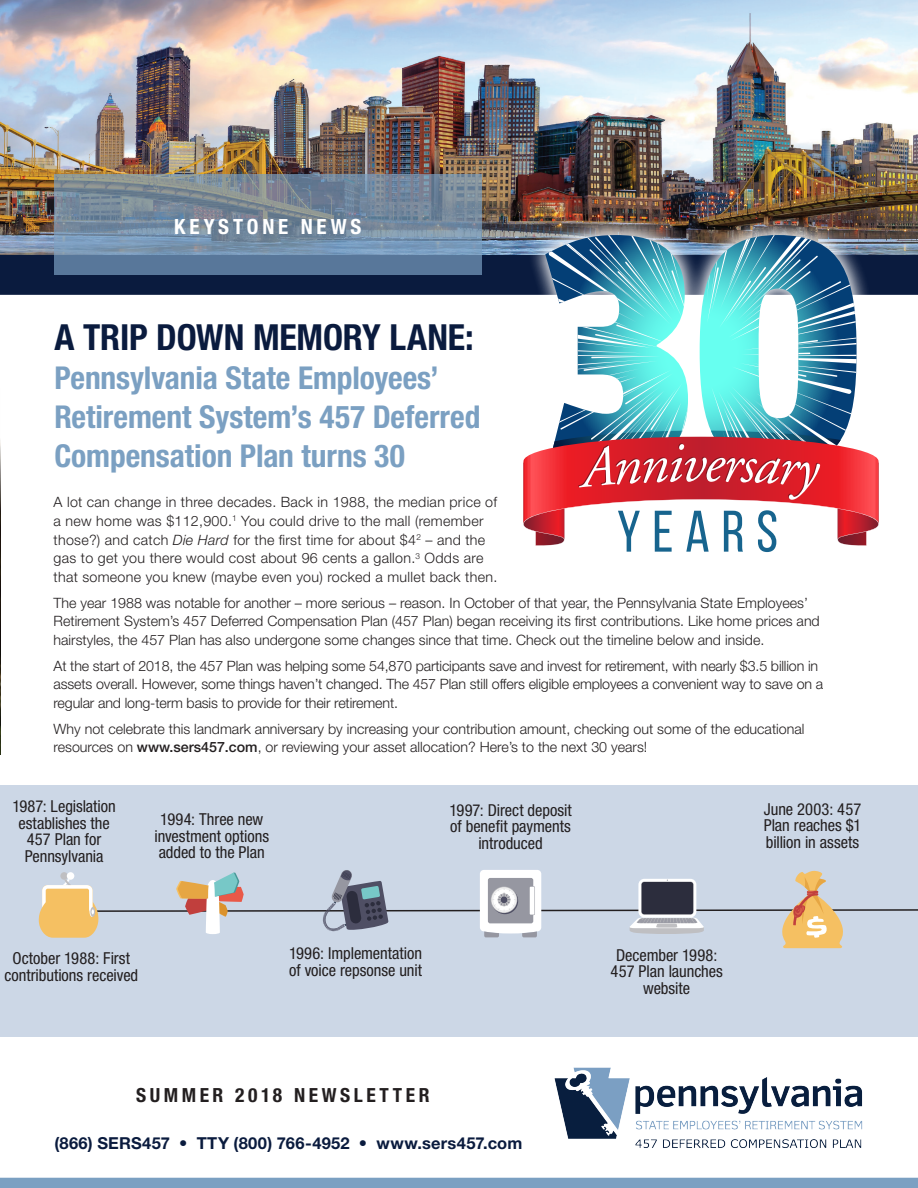
<style>
.page{position:relative;width:918px;height:1188px;background:#fff}
.page>*{position:absolute;margin:0;border:0;box-sizing:border-box;transform-origin:0 0}
.Flyer_Title{font:700 condensed 36px "Helvetica Neue LT Std";letter-spacing:-.005em;color:#0a1b3e}
.Flyer_Title-2{font:700 condensed 31.5px/39px "Helvetica Neue LT Std";letter-spacing:-.005em;color:#7ba0c2}
.t1{font:700 condensed 21px "Helvetica Neue LT Std";letter-spacing:.18em;color:#fff}
.Callout_Box{font:700 condensed 19.5px "Helvetica Neue LT Std";letter-spacing:.18em;color:#231f20}
.Time_Line_text{font:condensed 16.5px/16.5px "Helvetica Neue LT Std";letter-spacing:-.005em;color:#231f20;text-align:center}
.t2{font:700 16.5px "Helvetica Neue LT Std";letter-spacing:.02em;color:#0a1b3e}
.Body_Copy{font:300 14.25px/18.8px "Helvetica Neue LT Std";color:#231f20}
.Body_Copy-2{font:300 14.25px/18.8px "Helvetica Neue LT Std";letter-spacing:.02em;color:#231f20}
.s1{font-style:italic}
.s2{font-weight:500}
</style>
<div class="page">
<img style="left:0;top:552px;width:1px;height:203px">
<div style="left:0;top:785px;width:918px;height:251px;background:#ccd7e6"></div>
<svg style="left:39px;top:870px;width:879px;height:78px"></svg>
<img style="left:0;top:0;width:918px;height:235px">
<div style="left:0;top:1178px;width:918px;height:10px;background:#7ba0c2"></div>
<svg style="left:54px;top:175px;width:428px;height:60px;background:#789"></svg>
<img style="left:554px;top:1067px;width:309px;height:81px">
<div style="left:504px;top:216px;width:393px;height:355px;background:#fff;opacity:.95"></div>
<svg style="left:0;top:235px;width:918px;height:317px"></svg>
<h3 class="t1" style="left:174px;top:214px;width:189px">KEYSTONE NEWS</h3>
<p class="Flyer_Title" style="left:54px;top:315px;width:421px">A TRIP DOWN MEMORY LANE:</p>
<p class="Flyer_Title-2" style="left:54px;top:358px;width:428px">Pennsylvania State Employees’<br>Retirement System’s 457 Deferred<br>Compensation Plan turns 30</p>
<p class="Body_Copy-2" style="left:54px;top:492px;width:445px">A lot can change in three decades. Back in 1988, the median price of a new home was $112,900.<sup>1</sup> You could drive to the mall (remember those?) and catch <span class="s1">Die Hard</span> for the first time for about $4<sup>2</sup> – and the gas to get you there would cost about 96 cents a gallon.<sup>3</sup> Odds are that someone you knew (maybe even you) rocked a mullet back then.</p>
<p class="Body_Copy" style="left:54px;top:593px;width:768px">The year 1988 was notable for another – more serious – reason. In October of that year, the Pennsylvania State Employees’<br>Retirement System’s 457 Deferred Compensation Plan (457 Plan) began receiving its first contributions. Like home prices and hairstyles, the 457 Plan has also undergone some changes since that time. Check out the timeline below and inside.</p>
<p class="Body_Copy" style="left:54px;top:656px;width:771px">At the start of 2018, the 457 Plan was helping some 54,870 participants save and invest for retirement, with nearly $3.5 billion in assets overall. However, some things haven’t changed. The 457 Plan still offers eligible employees a convenient way to save on a regular and long-term basis to provide for their retirement.</p>
<p class="Body_Copy" style="left:54px;top:719px;width:752px">Why not celebrate this landmark anniversary by increasing your contribution amount, checking out some of the educational resources on <span class="s2">www.sers457.com</span>, or reviewing your asset allocation? Here’s to the next 30 years!</p>
<p class="Time_Line_text" style="left:12px;top:798px;width:105px">1987: Legislation establishes the<br>457 Plan for<br>Pennsylvania</p>
<p class="Time_Line_text" style="left:155px;top:811px;width:116px">1994: Three new investment options added to the Plan</p>
<p class="Time_Line_text" style="left:449px;top:802px;width:124px">1997: Direct deposit of benefit payments introduced</p>
<p class="Time_Line_text" style="left:4px;top:950px;width:135px">October 1988: First contributions received</p>
<p class="Time_Line_text" style="left:289px;top:945px;width:135px;text-align:left">1996: Implementation of voice repsonse unit</p>
<p class="Callout_Box" style="left:136px;top:1084px;width:295px">SUMMER 2018 NEWSLETTER</p>
<p class="t2" style="left:54px;top:1133px;width:470px">(866) SERS457 • TTY (800) 766-4952 • www.sers457.com</p>
<p class="Time_Line_text" style="left:611px;top:947px;width:114px">December 1998:<br>457 Plan launches website</p>
<p class="Time_Line_text" style="left:764px;top:801px;width:99px;text-align:justify">June 2003: 457<br>Plan reaches $1 billion in assets</p>
</div>
